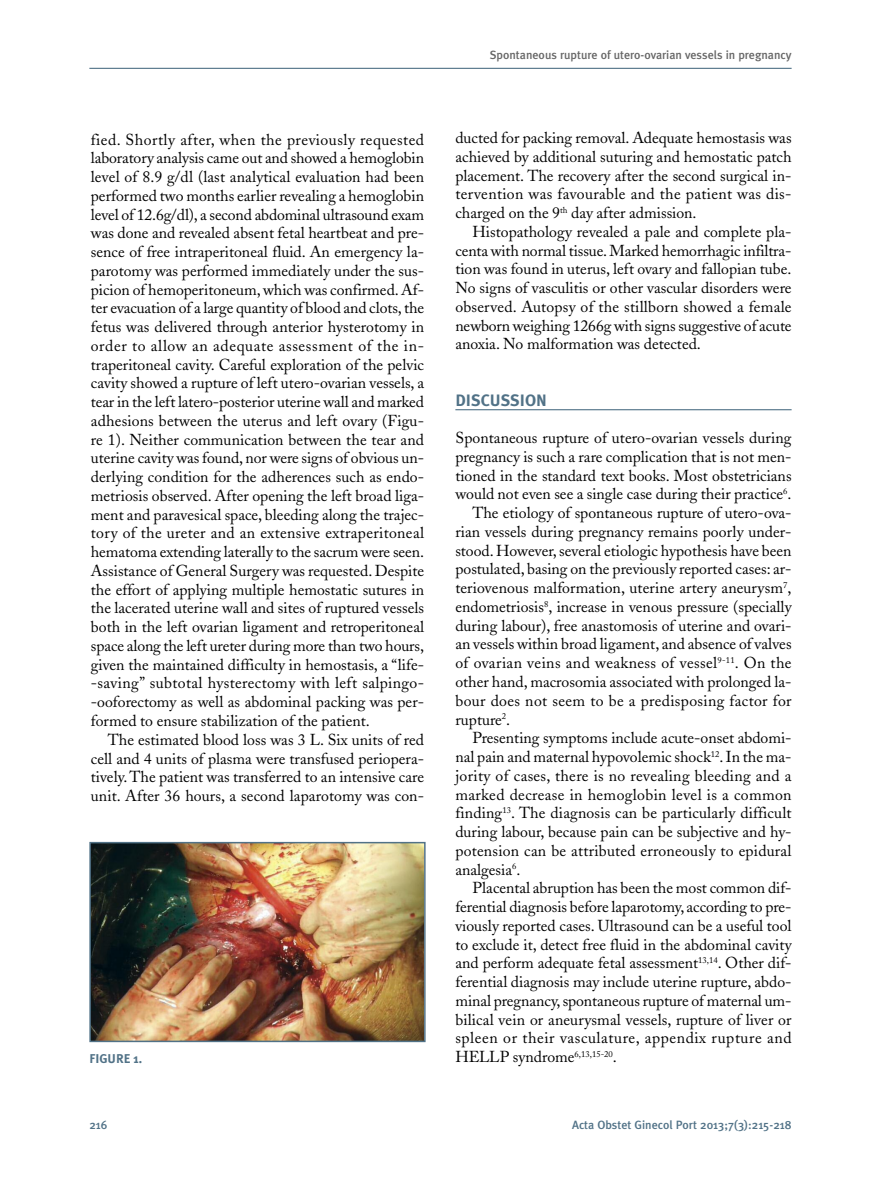
<style>
.page{position:relative;width:881px;height:1191px;background:#fff}
.page>*{position:absolute;margin:0;border:0;box-sizing:border-box;transform-origin:0 0}
.t1{font:700 16.5px "Meta Plus";color:#517287}
.t2{font:15.75px/18.8px "Adobe Caslon";color:#000;text-align:justify}
.t3{font:15.75px "Adobe Caslon";letter-spacing:.02em;color:#000}
.t4{font:15.75px "Adobe Caslon";letter-spacing:.025em;color:#000}
.t5{font:15.75px "Adobe Caslon";letter-spacing:.035em;color:#000}
.t6{font:700 12.75px "Meta Plus";color:#517287}
.t7{font:500 12px "Meta Plus";color:#666}
.t8{font:500 12px "Meta Plus";color:#517287}
</style>
<div class="page">
<hr style="left:89px;top:68px;width:702px;height:1px;background:#517287">
<hr style="left:455px;top:409px;width:336px;height:1px;background:#517287">
<img style="left:92px;top:845px;width:330px;height:194px">
<div style="left:89px;top:842px;width:336px;height:200px;border:2px solid #517287"></div>
<p class="t2" style="left:91px;top:132px;width:334px">fied. Shortly after, when the previously requested laboratory analysis came out and showed a hemoglobin level of 8.9 g/dl (last analytical evaluation had been performed two months earlier revealing a hemoglobin level of 12.6g/dl), a second abdominal ultrasound exam was done and revealed absent fetal heartbeat and pre&shy;sence of free intraperitoneal fluid. An emergency la&shy;parotomy was performed immediately under the sus&shy;picion of hemoperitoneum,which was confirmed.Af&shy;ter evacuation of a large quantity of blood and clots,the fetus was delivered through anterior hysterotomy in order to allow an adequate assessment of the in&shy;traperitoneal cavity. Careful exploration of the pelvic cavity showed a rupture of left utero-ovarian vessels, a tear in the left latero-posterior uterine wall and marked adhesions between the uterus and left ovary (Figu&shy;re 1). Neither communication between the tear and uterine cavity was found, nor were signs of obvious un&shy;derlying condition for the adherences such as endo&shy;metriosis observed. After opening the left broad liga&shy;ment and paravesical space, bleeding along the trajec&shy;tory of the ureter and an extensive extraperitoneal hematoma extending laterally to the sacrum were seen.<br>Assistance of General Surgery was requested. Despite the effort of applying multiple hemostatic sutures in the lacerated uterine wall and sites of ruptured vessels both in the left ovarian ligament and retroperitoneal space along the left ureter during more than two hours, given the maintained difficulty in hemostasis, a “life--saving” subtotal hysterectomy with left salpingo--ooforectomy as well as abdominal packing was per&shy;formed to ensure stabilization of the patient.</p>
<p class="t2" style="left:91px;top:732px;width:334px;text-indent:17px">The estimated blood loss was 3 L. Six units of red cell and 4 units of plasma were transfused periopera&shy;tively.The patient was transferred to an intensive care unit. After 36 hours, a second laparotomy was con-</p>
<p class="t6" style="left:89px;top:1051px;width:54px">FIGURE 1.</p>
<p class="t7" style="left:489px;top:48px;width:303px">Spontaneous rupture of utero-ovarian vessels in pregnancy</p>
<p class="t2" style="left:455px;top:130px;width:337px">ducted for packing removal. Adequate hemostasis was achieved by additional suturing and hemostatic patch placement. The recovery after the second surgical in&shy;tervention was favourable and the patient was dis&shy;charged on the 9<sup>th</sup> day after admission.</p>
<p class="t2" style="left:455px;top:224px;width:337px;text-indent:17px">Histopathology revealed a pale and complete pla&shy;centa with normal tissue.Marked hemorrhagic infiltra&shy;tion was found in uterus, left ovary and fallopian tube.<br>No signs of vasculitis or other vascular disorders were observed. Autopsy of the stillborn showed a female newborn weighing 1266g with signs suggestive of acute anoxia. No malformation was detected.</p>
<p class="t1" style="left:455px;top:390px;width:93px">DISCUSSION</p>
<p class="t2" style="left:455px;top:430px;width:337px">Spontaneous rupture of utero-ovarian vessels during</p>
<p class="t2" style="left:455px;top:449px;width:337px">pregnancy is such a rare complication that is not men-</p>
<p class="t2" style="left:455px;top:468px;width:337px">tioned in the standard text books. Most obstetricians</p>
<p class="t2" style="left:455px;top:486px;width:337px">would not even see a single case during their practice<sup>6</sup>.</p>
<p class="t2" style="left:472px;top:505px;width:320px">The etiology of spontaneous rupture of utero-ova-</p>
<p class="t2" style="left:455px;top:524px;width:337px">rian vessels during pregnancy remains poorly under-</p>
<p class="t2" style="left:455px;top:543px;width:337px">stood. However,several etiologic hypothesis have been</p>
<p class="t2" style="left:455px;top:561px;width:337px">postulated, basing on the previously reported cases: ar-</p>
<p class="t2" style="left:455px;top:580px;width:337px">teriovenous malformation, uterine artery aneurysm<sup>7</sup>,</p>
<p class="t2" style="left:455px;top:599px;width:337px">endometriosis<sup>8</sup>, increase in venous pressure (specially</p>
<p class="t2" style="left:455px;top:618px;width:337px">during labour), free anastomosis of uterine and ovari-</p>
<p class="t2" style="left:455px;top:636px;width:337px">an vessels within broad ligament, and absence of valves</p>
<p class="t4" style="left:455px;top:657px;width:337px">of ovarian veins and weakness of vessel<sup>9-11</sup>. On the</p>
<p class="t2" style="left:455px;top:674px;width:337px">other hand, macrosomia associated with prolonged la-</p>
<p class="t3" style="left:455px;top:694px;width:337px">bour does not seem to be a predisposing factor for</p>
<p class="t2" style="left:455px;top:711px;width:56px">rupture<sup>2</sup>.</p>
<p class="t2" style="left:472px;top:730px;width:320px">Presenting symptoms include acute-onset abdomi-</p>
<p class="t2" style="left:455px;top:749px;width:337px">nal pain and maternal hypovolemic shock<sup>12</sup>.In the ma-</p>
<p class="t3" style="left:455px;top:769px;width:337px">jority of cases, there is no revealing bleeding and a</p>
<p class="t3" style="left:455px;top:788px;width:337px">marked decrease in hemoglobin level is a common</p>
<p class="t2" style="left:455px;top:805px;width:337px">finding<sup>13</sup>. The diagnosis can be particularly difficult</p>
<p class="t2" style="left:455px;top:824px;width:337px">during labour, because pain can be subjective and hy-</p>
<p class="t2" style="left:455px;top:843px;width:337px">potension can be attributed erroneously to epidural</p>
<p class="t2" style="left:455px;top:861px;width:67px">analgesia<sup>6</sup>.</p>
<p class="t2" style="left:472px;top:880px;width:320px">Placental abruption has been the most common dif-</p>
<p class="t2" style="left:455px;top:899px;width:337px">ferential diagnosis before laparotomy, according to pre-</p>
<p class="t2" style="left:455px;top:918px;width:337px">viously reported cases. Ultrasound can be a useful tool</p>
<p class="t2" style="left:455px;top:936px;width:337px">to exclude it, detect free fluid in the abdominal cavity</p>
<p class="t2" style="left:455px;top:955px;width:337px">and perform adequate fetal assessment<sup>13,14</sup>. Other dif-</p>
<p class="t2" style="left:455px;top:974px;width:337px">ferential diagnosis may include uterine rupture, abdo-</p>
<p class="t2" style="left:455px;top:993px;width:337px">minal pregnancy,spontaneous rupture of maternal um-</p>
<p class="t2" style="left:455px;top:1011px;width:337px">bilical vein or aneurysmal vessels, rupture of liver or</p>
<p class="t5" style="left:455px;top:1032px;width:337px">spleen or their vasculature, appendix rupture and</p>
<p class="t2" style="left:455px;top:1049px;width:163px">HELLP syndrome<sup>6,13,15-20</sup>.</p>
<p class="t8" style="left:89px;top:1117px;width:20px">216</p>
<p class="t8" style="left:572px;top:1117px;width:221px">Acta Obstet Ginecol Port 2013;7(3):215-218</p>
</div>
